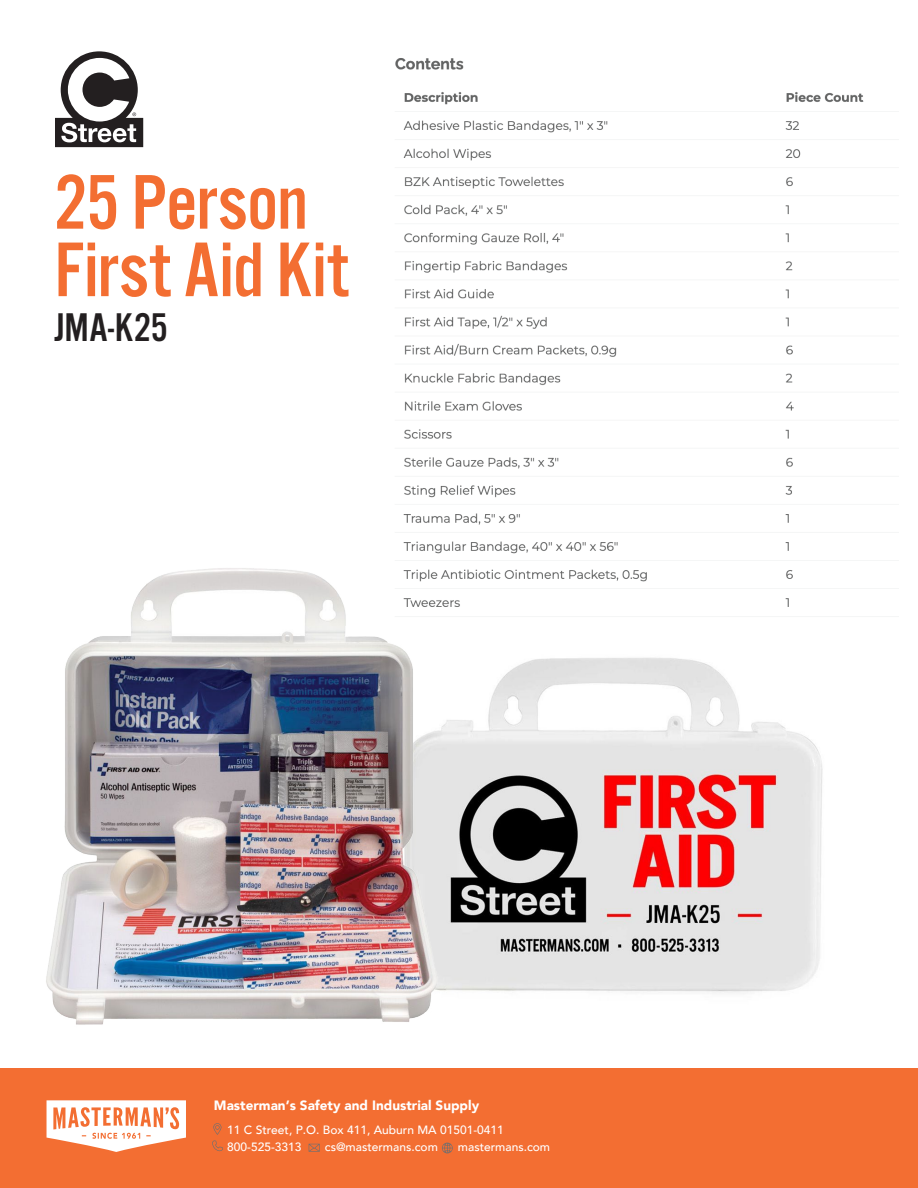
<style>
.page{position:relative;width:918px;height:1188px;background:#fff}
.page>*{position:absolute;margin:0;border:0;box-sizing:border-box;transform-origin:0 0}
.t1{font:80.4px/67.5px "Alternate Got No 3 D";color:#f36e32}
.t2{font:41.55px "Alternate Got No 3 D";letter-spacing:-.005em;color:#231f20}
.t3{font:900 13.5px "Avenir";color:#fff}
.t4{font:500 12px/16.5px "Avenir";color:#fff}
</style>
<div class="page">
<img style="left:363px;top:657px;width:492px;height:412px">
<svg style="left:55px;top:51px;width:88px;height:96px"></svg>
<div style="left:0;top:1069px;width:918px;height:119px;background:#f36e32"></div>
<svg style="left:442px;top:1143px;width:11px;height:10px"></svg>
<svg style="left:309px;top:1144px;width:11px;height:8px"></svg>
<svg style="left:212px;top:1123px;width:11px;height:28px"></svg>
<svg style="left:47px;top:1100px;width:139px;height:52px"></svg>
<img style="left:395px;top:58px;width:469px;height:549px">
<img style="left:46px;top:503px;width:465px;height:546px">
<h1 class="t1" style="left:54px;top:170px;width:296px">25 Person<br>First Aid Kit</h1>
<h2 class="t2" style="left:54px;top:305px;width:115px">JMA-K25</h2>
<p class="t3" style="left:214px;top:1094px;width:267px">Masterman’s Safety and Industrial Supply</p>
<p class="t4" style="left:227px;top:1121px;width:278px">11 C Street, P.O. Box 411, Auburn MA 01501-0411<br>800-525-3313</p>
<p class="t4" style="left:325px;top:1138px;width:114px">cs@mastermans.com</p>
<p class="t4" style="left:458px;top:1138px;width:94px">mastermans.com</p>
</div>
